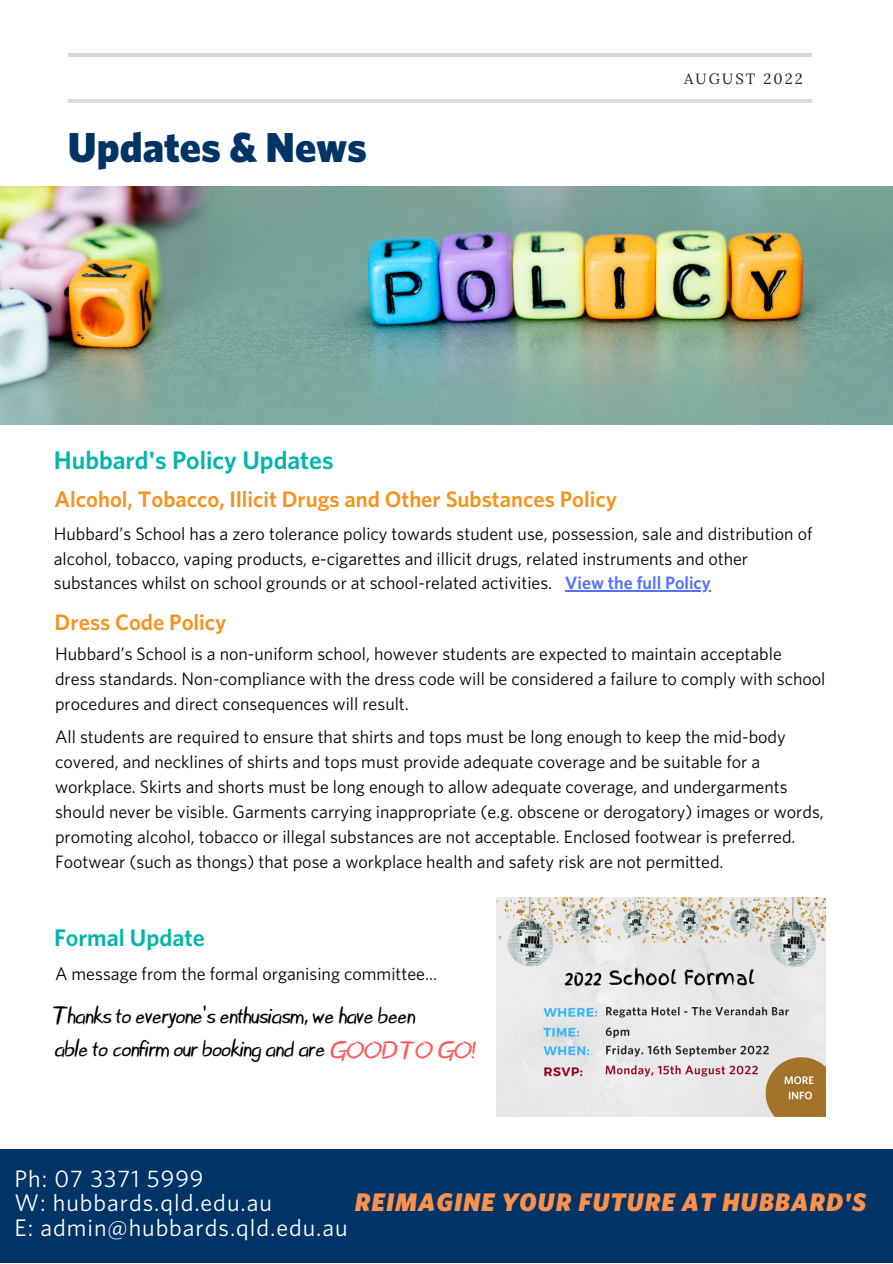
<style>
.page{position:relative;width:893px;height:1264px;background:#fff}
.page>*{position:absolute;margin:0;border:0;box-sizing:border-box;transform-origin:0 0}
.t1{font:900 42px "Whitney";color:#003466}
.t2{font:italic 900 25.5px "Whitney";letter-spacing:.04em;color:#ff914d}
.t3{font:600 25.5px "Whitney";color:#01b5ac}
.t4{font:24px/33.2px "Starzy 3";color:#000}
.t5{font:24px/24.8px "Whitney";letter-spacing:.04em;color:#fff}
.t6{font:600 24px "Whitney";color:#01b5ac}
.t7{font:600 22.5px "Whitney";color:#f6921e}
.t8{font:18px/25px "Whitney";color:#000}
.t9{font:14.85px "Lora";letter-spacing:.14em;color:#222}
.s1{font-weight:600;color:#5271ff}
.s2{color:#ff5757}
</style>
<div class="page">
<hr style="left:68px;top:99px;width:743px;height:3px;background:#000">
<hr style="left:69px;top:53px;width:743px;height:4px;background:#dadada">
<div style="left:0;top:1149px;width:892px;height:113px;background:#003466"></div>
<img style="left:0;top:187px;width:892px;height:237px">
<img style="left:497px;top:897px;width:328px;height:219px">
<hr style="left:565px;top:590px;width:145px;height:1px;background:#5271ff">
<h1 class="t1" style="left:68px;top:121px;width:300px">Updates &amp; News</h1>
<p class="t9" style="left:684px;top:69px;width:120px">AUGUST 2022</p>
<h2 class="t3" style="left:54px;top:444px;width:281px">Hubbard's Policy Updates</h2>
<p class="t7" style="left:55px;top:485px;width:563px">Alcohol, Tobacco, Illicit Drugs and Other Substances Policy</p>
<p class="t8" style="left:54px;top:521px;width:760px">Hubbard’s School has a zero tolerance policy towards student use, possession, sale and distribution of alcohol, tobacco, vaping products, e-cigarettes and illicit drugs, related instruments and other substances whilst on school grounds or at school-related activities. <span class="s1">View the full Policy</span></p>
<p class="t7" style="left:55px;top:608px;width:173px">Dress Code Policy</p>
<p class="t8" style="left:55px;top:641px;width:771px">Hubbard’s School is a non-uniform school, however students are expected to maintain acceptable dress standards. Non-compliance with the dress code will be considered a failure to comply with school procedures and direct consequences will result.</p>
<p class="t8" style="left:55px;top:724px;width:770px">All students are required to ensure that shirts and tops must be long enough to keep the mid-body covered, and necklines of shirts and tops must provide adequate coverage and be suitable for a workplace. Skirts and shorts must be long enough to allow adequate coverage, and undergarments should never be visible. Garments carrying inappropriate (e.g. obscene or derogatory) images or words, promoting alcohol, tobacco or illegal substances are not acceptable. Enclosed footwear is preferred.<br>Footwear (such as thongs) that pose a workplace health and safety risk are not permitted.</p>
<h3 class="t6" style="left:54px;top:923px;width:152px">Formal Update</h3>
<p class="t8" style="left:55px;top:961px;width:383px">A message from the formal organising committee...</p>
<h3 class="t4" style="left:55px;top:996px;width:422px">Thanks to everyone’s enthusiasm, we have been<br>able to confirm our booking and are <span class="s2">GOOD TO GO!</span></h3>
<h3 class="t5" style="left:15px;top:1165px;width:334px">Ph: 07 3371 5999<br>W: hubbards.qld.edu.au<br>E: admin@hubbards.qld.edu.au</h3>
<h2 class="t2" style="left:355px;top:1186px;width:512px">REIMAGINE YOUR FUTURE AT HUBBARD'S</h2>
</div>
